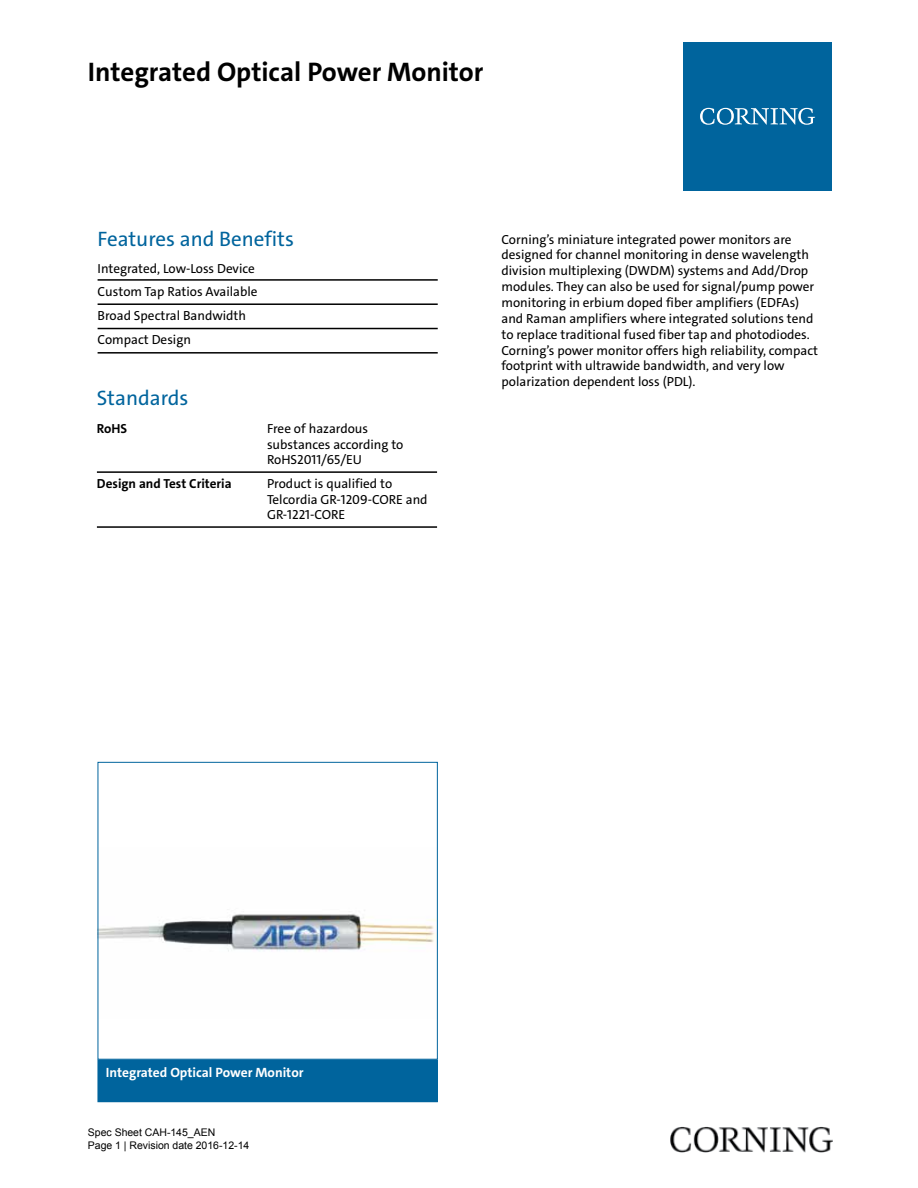
<style>
.page{position:relative;width:918px;height:1188px;background:#fff}
.page>*{position:absolute;margin:0;border:0;box-sizing:border-box;transform-origin:0 0}
.t1{font:700 27px "The Sans C4 s";color:#000}
.t2{font:21px "The Sans C4 s";color:#00649d}
.t3{font:700 13.5px "The Sans C4 s";color:#fff}
.t4{font:13.2px/15.9px "The Sans C4 s";color:#000}
.t5{font:700 13.2px "The Sans C4 s";color:#000}
.t6{font:10.5px/13.2px "Arial";color:#000}
</style>
<div class="page">
<div style="left:683px;top:42px;width:149px;height:149px;background:#00649d"></div>
<svg style="left:700px;top:108px;width:115px;height:17px"></svg>
<img style="left:670px;top:1127px;width:162px;height:25px">
<hr style="left:97px;top:471px;width:170px;height:2px;background:#000">
<hr style="left:97px;top:526px;width:170px;height:2px;background:#000">
<hr style="left:267px;top:471px;width:170px;height:2px;background:#000">
<hr style="left:267px;top:526px;width:170px;height:2px;background:#000">
<hr style="left:98px;top:279px;width:340px;height:2px;background:#000">
<hr style="left:98px;top:303px;width:340px;height:2px;background:#000">
<hr style="left:98px;top:328px;width:340px;height:1px;background:#000">
<hr style="left:98px;top:352px;width:340px;height:2px;background:#000">
<img style="left:100px;top:914px;width:336px;height:38px">
<div style="left:98px;top:762px;width:340px;height:298px;border:1px solid #00649d"></div>
<div style="left:98px;top:1060px;width:339px;height:42px;background:#00649d"></div>
<h1 class="t1" style="left:88px;top:55px;width:397px">Integrated Optical Power Monitor</h1>
<h2 class="t2" style="left:98px;top:226px;width:198px">Features and Benefits</h2>
<p class="t4" style="left:98px;top:258px;width:162px;line-height:22.4px">Integrated, Low-Loss Device<br>Custom Tap Ratios Available</p>
<p class="t4" style="left:98px;top:303px;width:150px;line-height:24.3px">Broad Spectral Bandwidth<br>Compact Design</p>
<h2 class="t2" style="left:97px;top:385px;width:93px">Standards</h2>
<p class="t5" style="left:97px;top:420px;width:32px">RoHS</p>
<p class="t4" style="left:267px;top:420px;width:138px">Free of hazardous substances according to<br>RoHS2011/65/EU</p>
<p class="t5" style="left:97px;top:475px;width:136px">Design and Test Criteria</p>
<p class="t4" style="left:267px;top:475px;width:162px">Product is qualified to<br>Telcordia GR-1209-CORE and<br>GR-1221-CORE</p>
<p class="t4" style="left:502px;top:231px;width:318px">Corning’s miniature integrated power monitors are designed for channel monitoring in dense wavelength division multiplexing (DWDM) systems and Add/Drop modules. They can also be used for signal/pump power monitoring in erbium doped fiber amplifiers (EDFAs) and Raman amplifiers where integrated solutions tend to replace traditional fused fiber tap and photodiodes.<br>Corning’s power monitor offers high reliability, compact footprint with ultrawide bandwidth, and very low polarization dependent loss (PDL).</p>
<p class="t3" style="left:106px;top:1064px;width:199px">Integrated Optical Power Monitor</p>
<p class="t6" style="left:88px;top:1125px;width:163px">Spec Sheet CAH-145_AEN<br>Page 1 | Revision date 2016-12-14</p>
</div>
